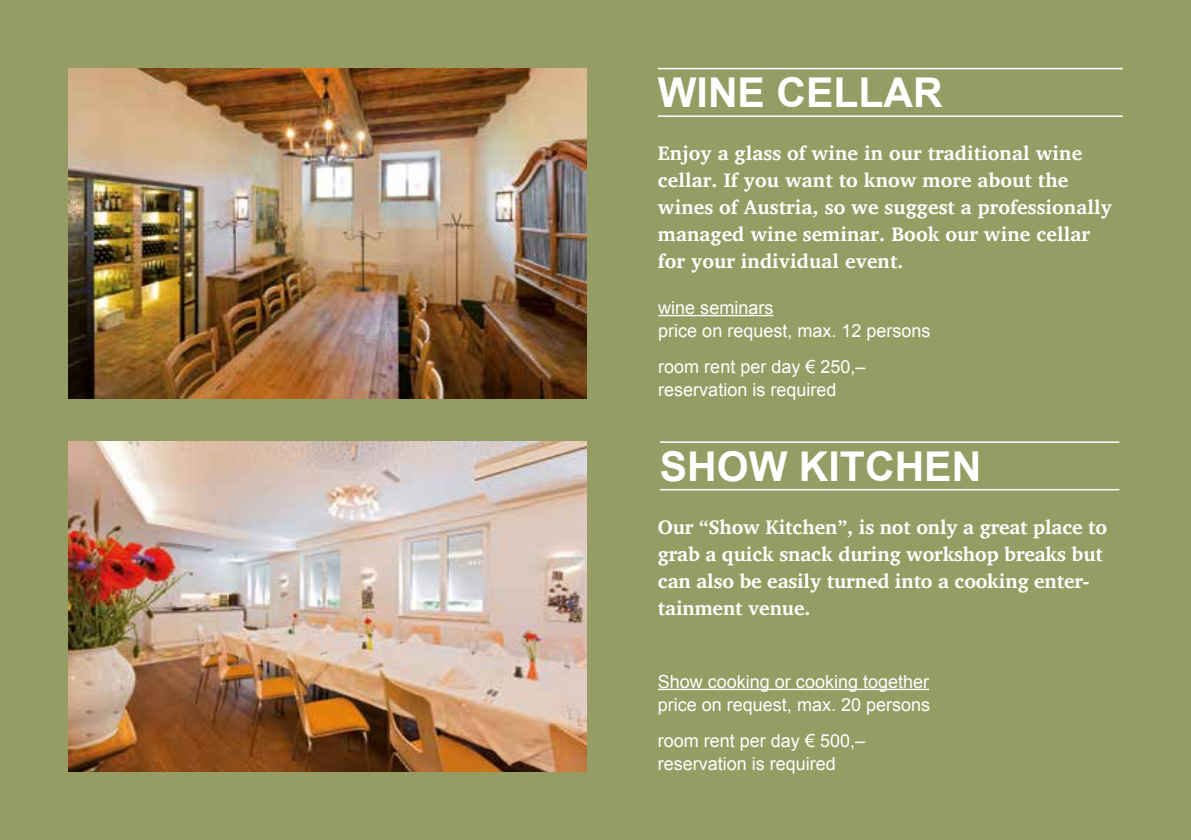
<style>
.page{position:relative;width:1191px;height:840px;background:#fff}
.page>*{position:absolute;margin:0;border:0;box-sizing:border-box;transform-origin:0 0}
.t1{font:700 41px "Arial";color:#fff}
.t2{font:700 20px/27px "Charis SIL";color:#fff}
.t3{font:18px/23px "Arial";color:#fff}
</style>
<div class="page">
<div style="left:0;top:0;width:1191px;height:839px;background:#959d64"></div>
<img style="left:68px;top:441px;width:519px;height:330px">
<img style="left:68px;top:68px;width:519px;height:330px">
<hr style="left:658px;top:68px;width:465px;height:1px;background:#fff">
<hr style="left:658px;top:115px;width:465px;height:2px;background:#fff">
<hr style="left:660px;top:441px;width:459px;height:1px;background:#fff">
<hr style="left:660px;top:488px;width:459px;height:2px;background:#fff">
<hr style="left:658px;top:688px;width:271px;height:1px;background:#fff">
<hr style="left:658px;top:315px;width:115px;height:1px;background:#fff">
<h1 class="t1" style="left:658px;top:65px;width:286px">WINE CELLAR</h1>
<p class="t2" style="left:658px;top:140px;width:456px">Enjoy a glass of wine in our traditional wine cellar. If you want to know more about the wines of Austria, so we suggest a professionally managed wine seminar. Book our wine cellar for your individual event.</p>
<p class="t3" style="left:658px;top:296px;width:274px">wine seminars<br>price on request, max. 12 persons</p>
<p class="t3" style="left:658px;top:355px;width:209px">room rent per day € 250,– reservation is required</p>
<h1 class="t1" style="left:660px;top:439px;width:323px">SHOW KITCHEN</h1>
<p class="t2" style="left:658px;top:513px;width:451px">Our “Show Kitchen”, is not only a great place to grab a quick snack during workshop breaks but can also be easily turned into a cooking enter&shy;tainment venue.</p>
<p class="t3" style="left:658px;top:669px;width:274px">Show cooking or cooking together price on request, max. 20 persons</p>
<p class="t3" style="left:658px;top:729px;width:209px">room rent per day € 500,– reservation is required</p>
</div>
